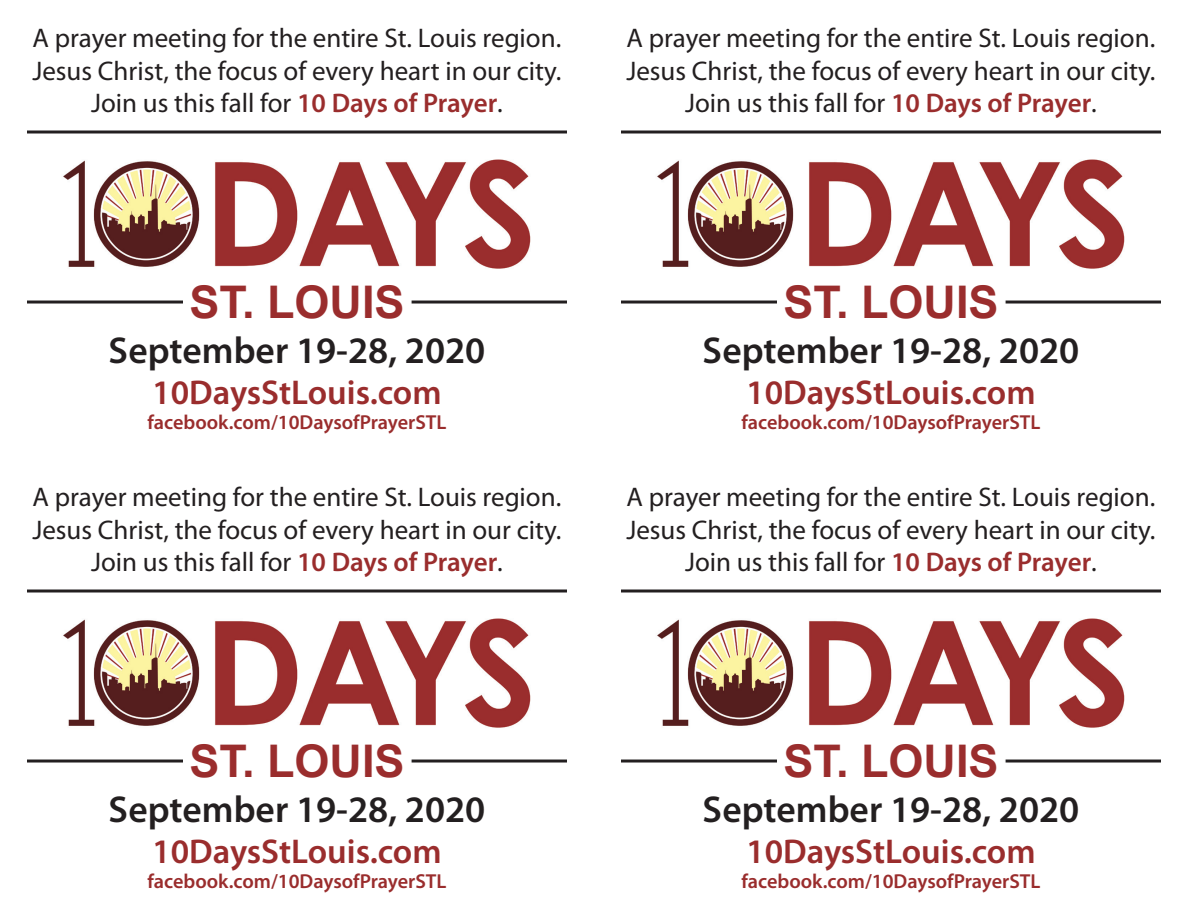
<style>
.page{position:relative;width:1188px;height:918px;background:#fff}
.page>*{position:absolute;margin:0;border:0;box-sizing:border-box;transform-origin:0 0}
.t1{font:700 45px "Arial";color:#9a2d2d}
.t2{font:600 37.5px "Myriad Pro";color:#231f20}
.t3{font:600 34.5px "Myriad Pro";color:#9a2d2d}
.t4{font:27px/32.4px "Myriad Pro";color:#231f20;text-align:center}
.t5{font:600 20.25px "Myriad Pro";color:#9a2d2d}
.s1{font-weight:600;color:#9a2d2d}
</style>
<div class="page">
<hr style="left:27px;top:301px;width:540px;height:3px;background:#231f20">
<img style="left:63px;top:159px;width:468px;height:110px">
<div style="left:183px;top:291px;width:229px;height:24px;background:#fff"></div>
<svg style="left:27px;top:130px;width:540px;height:4px;background:#595657"></svg>
<hr style="left:621px;top:301px;width:540px;height:3px;background:#231f20">
<img style="left:657px;top:159px;width:468px;height:110px">
<div style="left:777px;top:291px;width:229px;height:24px;background:#fff"></div>
<svg style="left:621px;top:130px;width:540px;height:4px;background:#595657"></svg>
<hr style="left:27px;top:760px;width:540px;height:3px;background:#231f20">
<img style="left:63px;top:618px;width:468px;height:110px">
<div style="left:183px;top:750px;width:229px;height:24px;background:#fff"></div>
<hr style="left:27px;top:590px;width:540px;height:2px;background:#231f20">
<hr style="left:621px;top:760px;width:540px;height:3px;background:#231f20">
<img style="left:657px;top:618px;width:468px;height:110px">
<div style="left:777px;top:750px;width:229px;height:24px;background:#fff"></div>
<hr style="left:621px;top:590px;width:540px;height:2px;background:#231f20">
<p class="t4" style="left:33px;top:22px;width:530px">A prayer meeting for the entire St. Louis region.</p>
<p class="t4" style="left:32px;top:54px;width:531px">Jesus Christ, the focus of every heart in our city.<br>Join us this fall for <span class="s1">10 Days of Prayer</span>.</p>
<p class="t4" style="left:627px;top:22px;width:530px">A prayer meeting for the entire St. Louis region.</p>
<p class="t4" style="left:626px;top:54px;width:531px">Jesus Christ, the focus of every heart in our city.<br>Join us this fall for <span class="s1">10 Days of Prayer</span>.</p>
<p class="t1" style="left:189px;top:270px;width:217px">ST. LOUIS</p>
<p class="t2" style="left:109px;top:327px;width:378px">September 19-28, 2020</p>
<p class="t3" style="left:152px;top:371px;width:291px">10DaysStLouis.com</p>
<p class="t5" style="left:147px;top:409px;width:301px">facebook.com/10DaysofPrayerSTL</p>
<p class="t4" style="left:33px;top:481px;width:530px">A prayer meeting for the entire St. Louis region.</p>
<p class="t4" style="left:32px;top:513px;width:531px">Jesus Christ, the focus of every heart in our city.<br>Join us this fall for <span class="s1">10 Days of Prayer</span>.</p>
<p class="t1" style="left:783px;top:270px;width:217px">ST. LOUIS</p>
<p class="t2" style="left:703px;top:327px;width:378px">September 19-28, 2020</p>
<p class="t3" style="left:746px;top:371px;width:291px">10DaysStLouis.com</p>
<p class="t5" style="left:741px;top:409px;width:301px">facebook.com/10DaysofPrayerSTL</p>
<p class="t4" style="left:627px;top:481px;width:530px">A prayer meeting for the entire St. Louis region.</p>
<p class="t4" style="left:626px;top:513px;width:531px">Jesus Christ, the focus of every heart in our city.<br>Join us this fall for <span class="s1">10 Days of Prayer</span>.</p>
<p class="t1" style="left:189px;top:729px;width:217px">ST. LOUIS</p>
<p class="t2" style="left:109px;top:786px;width:378px">September 19-28, 2020</p>
<p class="t3" style="left:152px;top:830px;width:291px">10DaysStLouis.com</p>
<p class="t5" style="left:147px;top:868px;width:301px">facebook.com/10DaysofPrayerSTL</p>
<p class="t1" style="left:783px;top:729px;width:217px">ST. LOUIS</p>
<p class="t2" style="left:703px;top:786px;width:378px">September 19-28, 2020</p>
<p class="t3" style="left:746px;top:830px;width:291px">10DaysStLouis.com</p>
<p class="t5" style="left:741px;top:868px;width:301px">facebook.com/10DaysofPrayerSTL</p>
</div>
